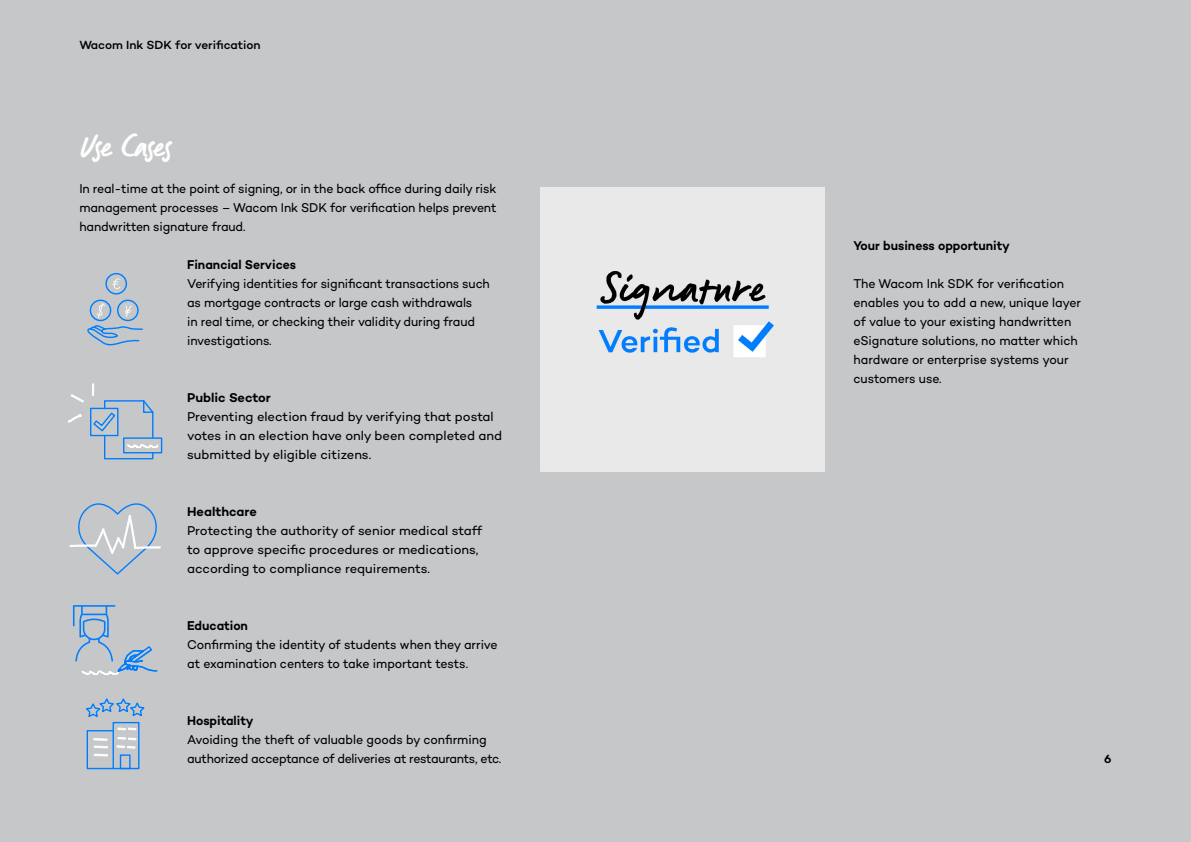
<style>
.page{position:relative;width:1191px;height:842px;background:#c5c7c8}
.page>*{position:absolute;margin:0;border:0;box-sizing:border-box;transform-origin:0 0}
.t1{font:33px "Signature Wacom";letter-spacing:-.04em;color:#fff}
.t2{font:13px/19px "Campton Wacom";letter-spacing:-.01em;color:#000;scale:.95 1}
.t3{font:13px/19px "Campton Wacom";letter-spacing:-.01em;color:#000}
.t4{font:600 13px "Campton Wacom";color:#000;scale:.95 1}
.t5{font:600 13px "Campton Wacom";color:#000}
.t6{font:500 12px "Campton Wacom";letter-spacing:-.005em;color:#000}
.t7{font:600 12px "Campton Wacom";color:#000}
</style>
<div class="page">
<svg style="left:87px;top:273px;width:56px;height:73px"></svg>
<svg style="left:69px;top:503px;width:92px;height:72px"></svg>
<svg style="left:68px;top:414px;width:14px;height:9px"></svg>
<svg style="left:70px;top:394px;width:14px;height:9px"></svg>
<div style="left:123px;top:437px;width:39px;height:16px;background:#c9c9c7;border:1px solid #007dff"></div>
<div style="left:90px;top:408px;width:28px;height:28px;background:#047efd"></div>
<svg style="left:91px;top:383px;width:67px;height:77px"></svg>
<svg style="left:73px;top:605px;width:85px;height:70px"></svg>
<svg style="left:86px;top:698px;width:59px;height:72px"></svg>
<div style="left:541px;top:187px;width:283px;height:284px;background:#e9e9e9"></div>
<p class="t6" style="left:79px;top:37px;width:183px">Wacom Ink SDK for verification</p>
<h1 class="t1" style="left:79px;top:125px;width:94px">Use Cases</h1>
<p class="t2" style="left:79px;top:179px;width:440px;text-align:justify">In real-time at the point of signing, or in the back office during daily risk management processes – Wacom Ink SDK for verification helps prevent handwritten signature fraud.</p>
<p class="t4" style="left:187px;top:257px;width:116px">Financial Services</p>
<p class="t2" style="left:187px;top:274px;width:320px">Verifying identities for significant transactions such as mortgage contracts or large cash withdrawals<br>in real time, or checking their validity during fraud investigations.</p>
<p class="t5" style="left:187px;top:390px;width:85px">Public Sector</p>
<p class="t3" style="left:187px;top:407px;width:316px">Preventing election fraud by verifying that postal votes in an election have only been completed and submitted by eligible citizens.</p>
<p class="t5" style="left:187px;top:504px;width:71px">Healthcare</p>
<p class="t3" style="left:187px;top:521px;width:296px">Protecting the authority of senior medical staff to approve specific procedures or medications, according to compliance requirements.</p>
<p class="t4" style="left:187px;top:618px;width:66px">Education</p>
<p class="t2" style="left:187px;top:635px;width:328px">Confirming the identity of students when they arrive at examination centers to take important tests.</p>
<p class="t4" style="left:187px;top:713px;width:71px">Hospitality</p>
<p class="t2" style="left:187px;top:730px;width:332px">Avoiding the theft of valuable goods by confirming authorized acceptance of deliveries at restaurants, etc.</p>
<p class="t4" style="left:853px;top:238px;width:166px">Your business opportunity</p>
<p class="t2" style="left:853px;top:274px;width:241px">The Wacom Ink SDK for verification enables you to add a new, unique layer of value to your existing handwritten eSignature solutions, no matter which hardware or enterprise systems your customers use.</p>
<p class="t7" style="left:1104px;top:751px;width:9px">6</p>
</div>
